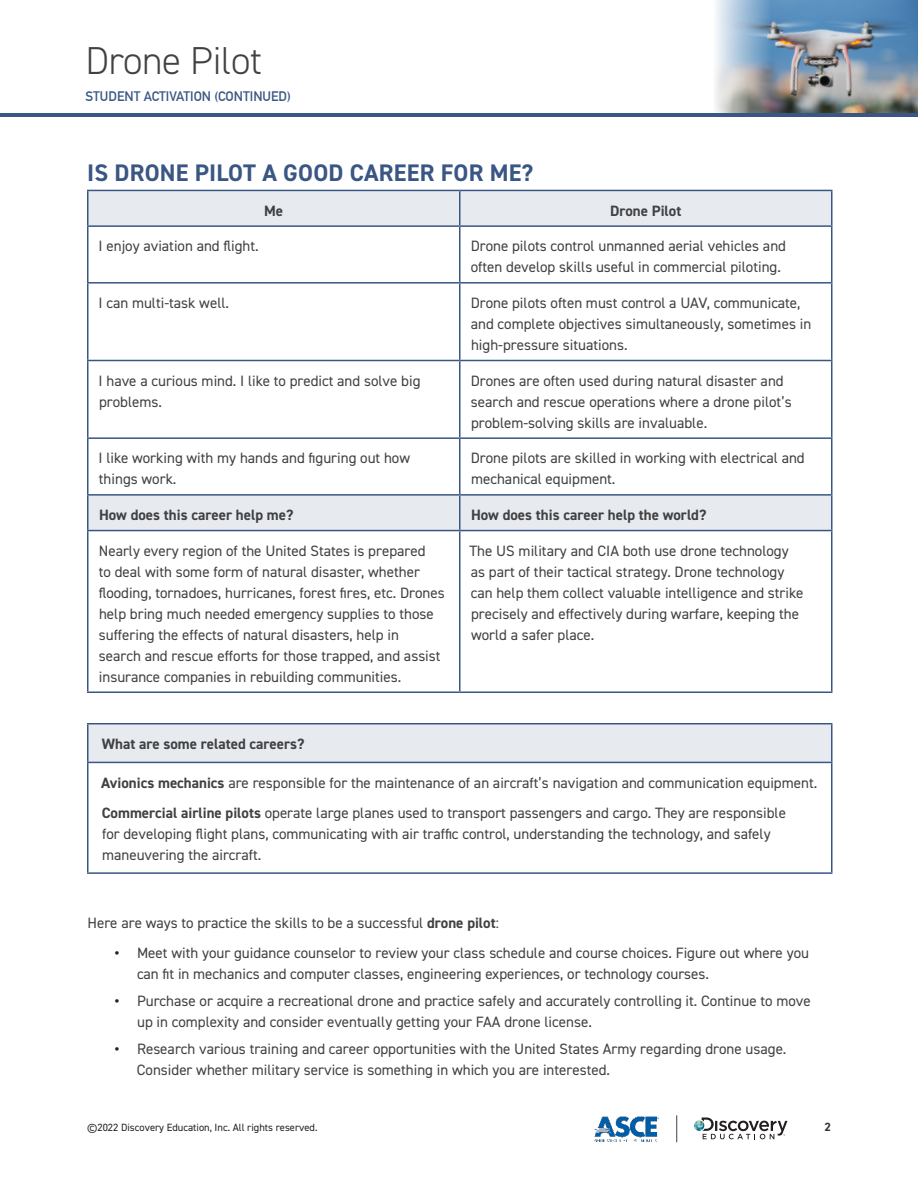
<style>
.page{position:relative;width:918px;height:1188px;background:#fff}
.page>*{position:absolute;margin:0;border:0;box-sizing:border-box;transform-origin:0 0}
.t1{font:300 39px "DIN2014";letter-spacing:-.01em;color:#414042}
.t2{font:700 24px "DIN2014";letter-spacing:.01em;color:#3a5684}
.t3{font:15px/21px "DIN2014";color:#414042}
.t4{font:700 15px "DIN2014";color:#414042}
.t5{font:700 13.5px "DIN Alternate";color:#3a5684}
.t6{font:700 12px "DIN2014";color:#343333}
.t7{font:10.5px "DIN2014";color:#231f20}
.s1{font-weight:700}
.s2{font-weight:700;color:#231f20}
</style>
<div class="page">
<img style="left:772px;top:0;width:146px;height:113px">
<svg style="left:715px;top:0;width:57px;height:113px;background:#abbac8"></svg>
<hr style="left:1px;top:113px;width:917px;height:4px;background:#3a5684">
<svg style="left:694px;top:1118px;width:94px;height:21px"></svg>
<svg style="left:676px;top:1115px;width:1px;height:27px"></svg>
<img style="left:594px;top:1117px;width:64px;height:25px">
<svg style="left:88px;top:191px;width:743px;height:339px"></svg>
<hr style="left:87px;top:190px;width:373px;height:1px;background:#3a5684">
<hr style="left:87px;top:191px;width:1px;height:34px;background:#3a5684">
<hr style="left:460px;top:190px;width:372px;height:1px;background:#3a5684">
<hr style="left:459px;top:191px;width:1px;height:34px;background:#3a5684">
<hr style="left:831px;top:191px;width:1px;height:34px;background:#3a5684">
<hr style="left:87px;top:225px;width:373px;height:2px;background:#3a5684">
<hr style="left:87px;top:227px;width:1px;height:55px;background:#3a5684">
<hr style="left:460px;top:225px;width:372px;height:2px;background:#3a5684">
<hr style="left:459px;top:227px;width:1px;height:55px;background:#3a5684">
<hr style="left:831px;top:227px;width:1px;height:55px;background:#3a5684">
<hr style="left:87px;top:282px;width:373px;height:2px;background:#3a5684">
<hr style="left:87px;top:284px;width:1px;height:76px;background:#3a5684">
<hr style="left:460px;top:282px;width:372px;height:2px;background:#3a5684">
<hr style="left:459px;top:284px;width:1px;height:76px;background:#3a5684">
<hr style="left:831px;top:284px;width:1px;height:76px;background:#3a5684">
<hr style="left:87px;top:360px;width:373px;height:1px;background:#3a5684">
<hr style="left:87px;top:361px;width:1px;height:76px;background:#3a5684">
<hr style="left:460px;top:360px;width:372px;height:1px;background:#3a5684">
<hr style="left:459px;top:361px;width:1px;height:76px;background:#3a5684">
<hr style="left:831px;top:361px;width:1px;height:76px;background:#3a5684">
<hr style="left:87px;top:437px;width:373px;height:2px;background:#3a5684">
<hr style="left:87px;top:439px;width:1px;height:55px;background:#3a5684">
<hr style="left:460px;top:437px;width:372px;height:2px;background:#3a5684">
<hr style="left:459px;top:439px;width:1px;height:55px;background:#3a5684">
<hr style="left:831px;top:439px;width:1px;height:55px;background:#3a5684">
<hr style="left:87px;top:494px;width:373px;height:2px;background:#3a5684">
<hr style="left:87px;top:496px;width:1px;height:34px;background:#3a5684">
<hr style="left:460px;top:494px;width:372px;height:2px;background:#3a5684">
<hr style="left:459px;top:496px;width:1px;height:34px;background:#3a5684">
<hr style="left:831px;top:496px;width:1px;height:34px;background:#3a5684">
<hr style="left:87px;top:530px;width:373px;height:1px;background:#3a5684">
<hr style="left:87px;top:531px;width:1px;height:160px;background:#3a5684">
<hr style="left:460px;top:530px;width:372px;height:1px;background:#3a5684">
<hr style="left:459px;top:531px;width:1px;height:160px;background:#3a5684">
<hr style="left:831px;top:531px;width:1px;height:160px;background:#3a5684">
<hr style="left:87px;top:691px;width:373px;height:2px;background:#3a5684">
<hr style="left:460px;top:691px;width:372px;height:2px;background:#3a5684">
<div style="left:88px;top:724px;width:744px;height:38px;background:#e7ebf0"></div>
<hr style="left:87px;top:723px;width:745px;height:1px;background:#3a5684">
<hr style="left:87px;top:724px;width:1px;height:38px;background:#3a5684">
<hr style="left:831px;top:724px;width:1px;height:38px;background:#3a5684">
<hr style="left:87px;top:762px;width:745px;height:1px;background:#3a5684">
<hr style="left:87px;top:763px;width:1px;height:109px;background:#3a5684">
<hr style="left:831px;top:763px;width:1px;height:109px;background:#3a5684">
<hr style="left:87px;top:872px;width:745px;height:2px;background:#3a5684">
<h1 class="t1" style="left:86px;top:37px;width:178px">Drone Pilot</h1>
<p class="t5" style="left:86px;top:86px;width:207px">STUDENT ACTIVATION (CONTINUED)</p>
<h2 class="t2" style="left:87px;top:156px;width:448px">IS DRONE PILOT A GOOD CAREER FOR ME?</h2>
<p class="t4" style="left:264px;top:200px;width:21px">Me</p>
<p class="t4" style="left:610px;top:200px;width:73px">Drone Pilot</p>
<p class="t3" style="left:99px;top:235px;width:162px">I enjoy aviation and flight.</p>
<p class="t3" style="left:471px;top:235px;width:317px">Drone pilots control unmanned aerial vehicles and often develop skills useful in commercial piloting.</p>
<p class="t3" style="left:99px;top:292px;width:132px">I can multi-task well.</p>
<p class="t3" style="left:471px;top:292px;width:342px">Drone pilots often must control a UAV, communicate, and complete objectives simultaneously, sometimes in high-pressure situations.</p>
<p class="t3" style="left:99px;top:370px;width:323px">I have a curious mind. I like to predict and solve big problems.</p>
<p class="t3" style="left:471px;top:370px;width:322px">Drones are often used during natural disaster and search and rescue operations where a drone pilot’s problem-solving skills are invaluable.</p>
<p class="t3" style="left:99px;top:447px;width:313px">I like working with my hands and figuring out how things work.</p>
<p class="t3" style="left:471px;top:447px;width:335px">Drone pilots are skilled in working with electrical and mechanical equipment.</p>
<p class="t4" style="left:99px;top:505px;width:196px">How does this career help me?</p>
<p class="t4" style="left:471px;top:505px;width:237px">How does this career help the world?</p>
<p class="t3" style="left:99px;top:540px;width:348px">Nearly every region of the United States is prepared<br>to deal with some form of natural disaster, whether flooding, tornadoes, hurricanes, forest fires, etc. Drones help bring much needed emergency supplies to those suffering the effects of natural disasters, help in<br>search and rescue efforts for those trapped, and assist insurance companies in rebuilding communities.</p>
<p class="t3" style="left:470px;top:540px;width:335px">The US military and CIA both use drone technology as part of their tactical strategy. Drone technology can help them collect valuable intelligence and strike precisely and effectively during warfare, keeping the world a safer place.</p>
<p class="t4" style="left:102px;top:734px;width:204px">What are some related careers?</p>
<p class="t3" style="left:101px;top:767px;width:718px;line-height:30px"><span class="s1">Avionics mechanics</span> are responsible for the maintenance of an aircraft’s navigation and communication equipment.<br><span class="s1">Commercial airline pilots</span> operate large planes used to transport passengers and cargo. They are responsible</p>
<p class="t3" style="left:102px;top:823px;width:670px">for developing flight plans, communicating with air traffic control, understanding the technology, and safely maneuvering the aircraft.</p>
<p class="t3" style="left:88px;top:912px;width:413px">Here are ways to practice the skills to be a successful <span class="s1">drone pilot</span>:</p>
<p class="t3" style="left:137px;top:942px;width:673px;text-indent:-22px"><span class="s2">•</span> Meet with your guidance counselor to review your class schedule and course choices. Figure out where you can fit in mechanics and computer classes, engineering experiences, or technology courses.</p>
<p class="t3" style="left:137px;top:990px;width:675px;text-indent:-22px"><span class="s2">•</span> Purchase or acquire a recreational drone and practice safely and accurately controlling it. Continue to move up in complexity and consider eventually getting your FAA drone license.</p>
<p class="t3" style="left:137px;top:1038px;width:651px;text-indent:-22px"><span class="s2">•</span> Research various training and career opportunities with the United States Army regarding drone usage.<br>Consider whether military service is something in which you are interested.</p>
<p class="t7" style="left:87px;top:1121px;width:232px">©2022 Discovery Education, Inc. All rights reserved.</p>
<p class="t6" style="left:825px;top:1119px;width:8px">2</p>
</div>
